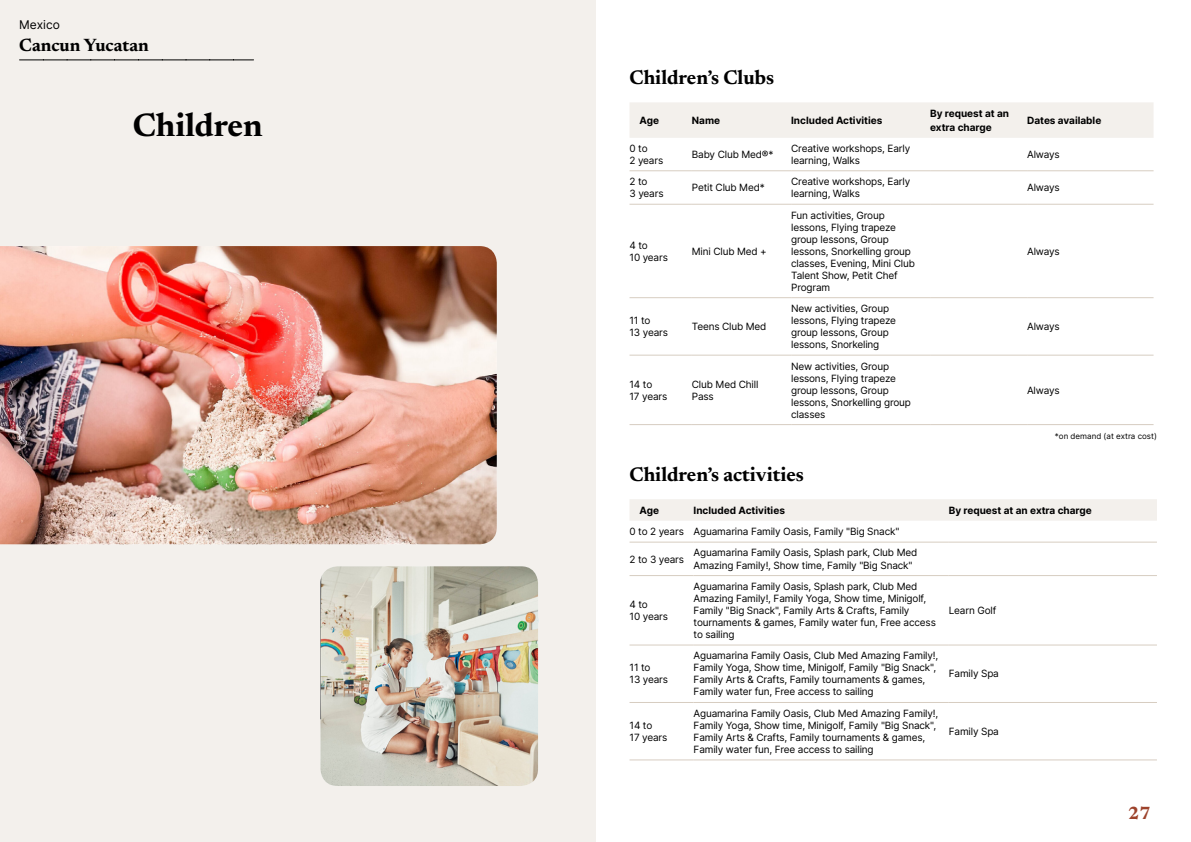
<style>
.page{position:relative;width:1191px;height:842px;background:#fff}
.page>*{position:absolute;margin:0;border:0;box-sizing:border-box;transform-origin:0 0}
.t1{font:700 33px "Newsreader 24 pt";color:#000}
.t2{font:700 20px "Newsreader 24 pt";color:#000}
.t3{font:700 18px "Newsreader 24 pt";color:#000}
.t4{font:700 18px "Newsreader 24 pt";color:#9d432c}
.t5{font:12px "Inter";color:#000}
.t6{font:10px/12px "Inter";letter-spacing:-.015em;color:#000}
.t7{font:700 10px/14px "Inter";color:#000}
.t8{font:8px "Inter";color:#000}
</style>
<div class="page">
<div style="left:0;top:0;width:595px;height:842px;background:#f3f0ec"></div>
<img style="left:0;top:246px;width:497px;height:298px">
<img style="left:320px;top:566px;width:218px;height:220px">
<svg style="left:20px;top:60px;width:233px;height:1px"></svg>
<div style="left:630px;top:102px;width:523px;height:36px;background:#f3f0ec"></div>
<hr style="left:629px;top:170px;width:63px;height:1px;background:#d7cdc1">
<hr style="left:692px;top:170px;width:99px;height:1px;background:#d7cdc1">
<hr style="left:791px;top:170px;width:139px;height:1px;background:#d7cdc1">
<hr style="left:930px;top:170px;width:97px;height:1px;background:#d7cdc1">
<hr style="left:1027px;top:170px;width:126px;height:1px;background:#d7cdc1">
<hr style="left:629px;top:204px;width:63px;height:1px;background:#d7cdc1">
<hr style="left:692px;top:204px;width:99px;height:1px;background:#d7cdc1">
<hr style="left:791px;top:204px;width:139px;height:1px;background:#d7cdc1">
<hr style="left:930px;top:204px;width:97px;height:1px;background:#d7cdc1">
<hr style="left:1027px;top:204px;width:126px;height:1px;background:#d7cdc1">
<hr style="left:629px;top:297px;width:63px;height:1px;background:#d7cdc1">
<hr style="left:692px;top:297px;width:99px;height:1px;background:#d7cdc1">
<hr style="left:791px;top:297px;width:139px;height:1px;background:#d7cdc1">
<hr style="left:930px;top:297px;width:97px;height:1px;background:#d7cdc1">
<hr style="left:1027px;top:297px;width:126px;height:1px;background:#d7cdc1">
<hr style="left:629px;top:355px;width:63px;height:1px;background:#d7cdc1">
<hr style="left:692px;top:355px;width:99px;height:1px;background:#d7cdc1">
<hr style="left:791px;top:355px;width:139px;height:1px;background:#d7cdc1">
<hr style="left:930px;top:355px;width:97px;height:1px;background:#d7cdc1">
<hr style="left:1027px;top:355px;width:126px;height:1px;background:#d7cdc1">
<hr style="left:629px;top:424px;width:63px;height:1px;background:#d7cdc1">
<hr style="left:692px;top:424px;width:99px;height:1px;background:#d7cdc1">
<hr style="left:791px;top:424px;width:139px;height:1px;background:#d7cdc1">
<hr style="left:930px;top:424px;width:97px;height:1px;background:#d7cdc1">
<hr style="left:1027px;top:424px;width:126px;height:1px;background:#d7cdc1">
<div style="left:630px;top:499px;width:527px;height:22px;background:#f3f0ec"></div>
<hr style="left:629px;top:542px;width:64px;height:1px;background:#d7cdc1">
<hr style="left:693px;top:542px;width:255px;height:1px;background:#d7cdc1">
<hr style="left:948px;top:542px;width:209px;height:1px;background:#d7cdc1">
<hr style="left:629px;top:575px;width:64px;height:1px;background:#d7cdc1">
<hr style="left:693px;top:575px;width:255px;height:1px;background:#d7cdc1">
<hr style="left:948px;top:575px;width:209px;height:1px;background:#d7cdc1">
<hr style="left:629px;top:644px;width:64px;height:1px;background:#d7cdc1">
<hr style="left:693px;top:644px;width:255px;height:1px;background:#d7cdc1">
<hr style="left:948px;top:644px;width:209px;height:1px;background:#d7cdc1">
<hr style="left:629px;top:702px;width:64px;height:1px;background:#d7cdc1">
<hr style="left:693px;top:702px;width:255px;height:1px;background:#d7cdc1">
<hr style="left:948px;top:702px;width:209px;height:1px;background:#d7cdc1">
<hr style="left:629px;top:759px;width:64px;height:1px;background:#d7cdc1">
<hr style="left:693px;top:759px;width:255px;height:1px;background:#d7cdc1">
<hr style="left:948px;top:759px;width:209px;height:1px;background:#d7cdc1">
<p class="t5" style="left:19px;top:15px;width:42px">Mexico</p>
<h3 class="t3" style="left:19px;top:32px;width:131px">Cancun Yucatan</h3>
<h1 class="t1" style="left:133px;top:101px;width:131px">Children</h1>
<h2 class="t2" style="left:629px;top:63px;width:146px">Children’s Clubs</h2>
<p class="t7" style="left:639px;top:113px;width:21px">Age</p>
<p class="t7" style="left:692px;top:113px;width:30px">Name</p>
<p class="t7" style="left:791px;top:113px;width:93px">Included Activities</p>
<p class="t7" style="left:930px;top:106px;width:80px">By request at an extra charge</p>
<p class="t7" style="left:1027px;top:113px;width:76px">Dates available</p>
<p class="t6" style="left:629px;top:142px;width:35px">0 to<br>2 years</p>
<p class="t6" style="left:692px;top:148px;width:83px">Baby Club Med®*</p>
<p class="t6" style="left:791px;top:142px;width:121px">Creative workshops, Early learning, Walks</p>
<p class="t6" style="left:1027px;top:148px;width:34px">Always</p>
<p class="t6" style="left:629px;top:175px;width:36px">2 to<br>3 years</p>
<p class="t6" style="left:692px;top:181px;width:74px">Petit Club Med*</p>
<p class="t6" style="left:791px;top:175px;width:121px">Creative workshops, Early learning, Walks</p>
<p class="t6" style="left:1027px;top:181px;width:34px">Always</p>
<p class="t6" style="left:629px;top:239px;width:40px">4 to<br>10 years</p>
<p class="t6" style="left:692px;top:245px;width:76px">Mini Club Med +</p>
<p class="t6" style="left:629px;top:314px;width:40px">11 to<br>13 years</p>
<p class="t6" style="left:692px;top:320px;width:76px">Teens Club Med</p>
<p class="t6" style="left:629px;top:378px;width:39px">14 to<br>17 years</p>
<p class="t6" style="left:692px;top:378px;width:68px">Club Med Chill<br>Pass</p>
<p class="t6" style="left:791px;top:209px;width:125px">Fun activities, Group lessons, Flying trapeze group lessons, Group lessons, Snorkelling group classes, Evening, Mini Club<br>Talent Show, Petit Chef<br>Program</p>
<p class="t6" style="left:791px;top:302px;width:106px">New activities, Group lessons, Flying trapeze group lessons, Group lessons, Snorkeling</p>
<p class="t6" style="left:791px;top:360px;width:121px">New activities, Group lessons, Flying trapeze group lessons, Group lessons, Snorkelling group classes</p>
<p class="t6" style="left:1027px;top:245px;width:34px">Always</p>
<p class="t6" style="left:1027px;top:320px;width:34px">Always</p>
<p class="t6" style="left:1027px;top:384px;width:34px">Always</p>
<p class="t8" style="left:1055px;top:430px;width:104px">*on demand (at extra cost)</p>
<h2 class="t2" style="left:629px;top:460px;width:176px">Children’s activities</h2>
<p class="t7" style="left:639px;top:503px;width:21px">Age</p>
<p class="t7" style="left:693px;top:503px;width:93px">Included Activities</p>
<p class="t7" style="left:948px;top:503px;width:144px">By request at an extra charge</p>
<p class="t6" style="left:629px;top:525px;width:271px">0 to 2 years Aguamarina Family Oasis, Family "Big Snack"</p>
<p class="t6" style="left:629px;top:553px;width:56px">2 to 3 years</p>
<p class="t6" style="left:693px;top:547px;width:225px">Aguamarina Family Oasis, Splash park, Club Med<br>Amazing Family!, Show time, Family "Big Snack"</p>
<p class="t6" style="left:629px;top:598px;width:40px">4 to<br>10 years</p>
<p class="t6" style="left:693px;top:580px;width:244px">Aguamarina Family Oasis, Splash park, Club Med Amazing Family!, Family Yoga, Show time, Minigolf, Family "Big Snack", Family Arts &amp; Crafts, Family tournaments &amp; games, Family water fun, Free access to sailing</p>
<p class="t6" style="left:948px;top:604px;width:49px">Learn Golf</p>
<p class="t6" style="left:629px;top:661px;width:40px">11 to<br>13 years</p>
<p class="t6" style="left:629px;top:719px;width:39px">14 to<br>17 years</p>
<p class="t6" style="left:693px;top:649px;width:246px">Aguamarina Family Oasis, Club Med Amazing Family!, Family Yoga, Show time, Minigolf, Family "Big Snack", Family Arts &amp; Crafts, Family tournaments &amp; games, Family water fun, Free access to sailing</p>
<p class="t6" style="left:693px;top:707px;width:246px">Aguamarina Family Oasis, Club Med Amazing Family!, Family Yoga, Show time, Minigolf, Family "Big Snack", Family Arts &amp; Crafts, Family tournaments &amp; games, Family water fun, Free access to sailing</p>
<p class="t6" style="left:948px;top:667px;width:52px">Family Spa</p>
<p class="t6" style="left:948px;top:725px;width:52px">Family Spa</p>
<h3 class="t4" style="left:1128px;top:800px;width:24px">27</h3>
</div>
